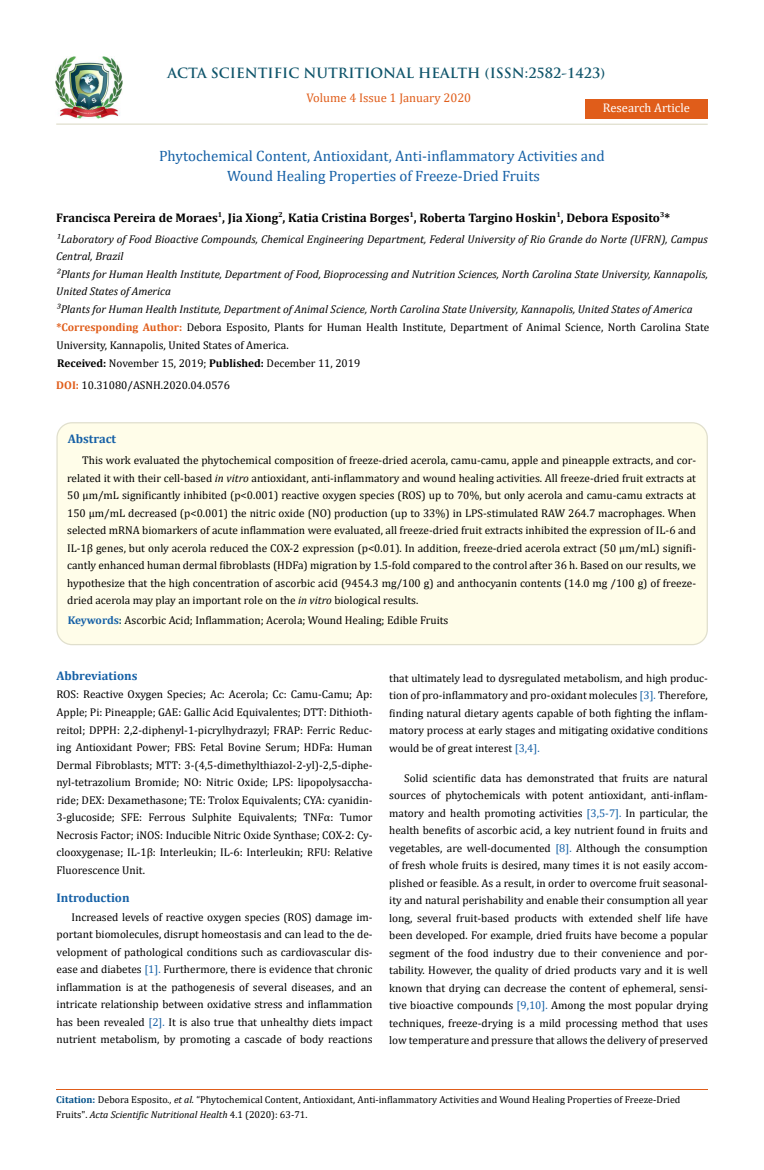
<style>
.page{position:relative;width:764px;height:1170px;background:#fff}
.page>*{position:absolute;margin:0;border:0;box-sizing:border-box;transform-origin:0 0}
.t1{font:15px/20px "Cambria";color:#1560a6;text-align:center}
.t2{font:700 13.75px "Trajan Pro";color:#0e546a}
.t3{font:700 12.5px "Cambria";color:#000}
.t4{font:700 12.5px "Cambria";color:#1560a6}
.t5{font:12.5px "Cambria";color:#e05d1a}
.t6{font:12.5px "Cambria";color:#fff}
.t7{font:11.25px/17.5px "Cambria";color:#000;text-align:justify}
.t8{font:italic 11.25px/17.5px "Cambria";color:#000}
.t9{font:10px/15px "Cambria";color:#000}
.s1{font-weight:700;color:#e05d1a}
.s2{font-weight:700}
.s3{font-style:italic}
.s4{font-weight:700;color:#1560a6}
.s5{font-weight:700;color:#0e546a}
.s6{color:#1560a6}
.s7{font-weight:700;color:#035089}
</style>
<div class="page">
<img style="left:56px;top:57px;width:66px;height:61px">
<div style="left:585px;top:99px;width:122px;height:20px;background:#e05d1a"></div>
<div style="left:57px;top:423px;width:650px;height:222px;background:#fffde9;border-radius:15px"></div>
<div style="left:56px;top:422px;width:652px;height:223px;border:1px solid #e0dfcd;border-radius:15px"></div>
<hr style="left:56px;top:123px;width:651px;height:2px;background:#e0dfcd">
<hr style="left:56px;top:1089px;width:651px;height:1px;background:#e05d1a">
<p class="t2" style="left:167px;top:64px;width:439px">ACTA SCIENTIFIC NUTRITIONAL HEALTH (ISSN:2582-1423)</p>
<p class="t5" style="left:306px;top:91px;width:166px">Volume 4 Issue 1 January 2020</p>
<p class="t6" style="left:603px;top:100px;width:89px">Research Article</p>
<h1 class="t1" style="left:159px;top:146px;width:447px">Phytochemical Content, Antioxidant, Anti-inflammatory Activities and<br>Wound Healing Properties of Freeze-Dried Fruits</h1>
<p class="t3" style="left:56px;top:209px;width:615px">Francisca Pereira de Moraes<sup>1</sup>, Jia Xiong<sup>2</sup>, Katia Cristina Borges<sup>1</sup>, Roberta Targino Hoskin<sup>1</sup>, Debora Esposito<sup>3</sup>*</p>
<p class="t8" style="left:56px;top:229px;width:653px">¹Laboratory of Food Bioactive Compounds, Chemical Engineering Department, Federal University of Rio Grande do Norte (UFRN), Campus Central, Brazil<br>²Plants for Human Health Institute, Department of Food, Bioprocessing and Nutrition Sciences, North Carolina State University, Kannapolis, United States of America<br>³Plants for Human Health Institute, Department of Animal Science, North Carolina State University, Kannapolis, United States of America</p>
<p class="t7" style="left:56px;top:319px;width:654px"><span class="s1">*Corresponding Author:</span> Debora Esposito, Plants for Human Health Institute, Department of Animal Science, North Carolina State<br>University, Kannapolis, United States of America.</p>
<p class="t7" style="left:57px;top:355px;width:304px"><span class="s2">Received:</span> November 15, 2019; <span class="s2">Published:</span> December 11, 2019</p>
<p class="t7" style="left:56px;top:376px;width:175px"><span class="s1">DOI:</span> 10.31080/ASNH.2020.04.0576</p>
<p class="t4" style="left:68px;top:430px;width:50px">Abstract</p>
<p class="t7" style="left:67px;top:452px;width:630px;text-indent:15px">This work evaluated the phytochemical composition of freeze-dried acerola, camu-camu, apple and pineapple extracts, and cor&shy;related it with their cell-based <span class="s3">in vitro</span> antioxidant, anti-inflammatory and wound healing activities. All freeze-dried fruit extracts at 50 µm/mL significantly inhibited (p&lt;0.001) reactive oxygen species (ROS) up to 70%, but only acerola and camu-camu extracts at 150 µm/mL decreased (p&lt;0.001) the nitric oxide (NO) production (up to 33%) in LPS-stimulated RAW 264.7 macrophages. When selected mRNA biomarkers of acute inflammation were evaluated, all freeze-dried fruit extracts inhibited the expression of IL-6 and IL-1β genes, but only acerola reduced the COX-2 expression (p&lt;0.01). In addition, freeze-dried acerola extract (50 µm/mL) signifi&shy;cantly enhanced human dermal fibroblasts (HDFa) migration by 1.5-fold compared to the control after 36 h. Based on our results, we hypothesize that the high concentration of ascorbic acid (9454.3 mg/100 g) and anthocyanin contents (14.0 mg /100 g) of freeze&shy;dried acerola may play an important role on the <span class="s3">in vitro</span> biological results.</p>
<p class="t7" style="left:68px;top:611px;width:382px"><span class="s4">Keywords</span><span class="s5">:</span> Ascorbic Acid; Inflammation; Acerola; Wound Healing; Edible Fruits</p>
<p class="t4" style="left:56px;top:667px;width:82px">Abbreviations</p>
<p class="t7" style="left:56px;top:686px;width:317px">ROS: Reactive Oxygen Species; Ac: Acerola; Cc: Camu-Camu; Ap:<br>Apple; Pi: Pineapple; GAE: Gallic Acid Equivalentes; DTT: Dithioth&shy;reitol; DPPH: 2,2-diphenyl-1-picrylhydrazyl; FRAP: Ferric Reduc&shy;ing Antioxidant Power; FBS: Fetal Bovine Serum; HDFa: Human Dermal Fibroblasts; MTT: 3-(4,5-dimethylthiazol-2-yl)-2,5-diphe&shy;nyl-tetrazolium Bromide; NO: Nitric Oxide; LPS: lipopolysaccha&shy;ride; DEX: Dexamethasone; TE: Trolox Equivalents; CYA: cyanidin-3-glucoside; SFE: Ferrous Sulphite Equivalents; TNFα: Tumor Necrosis Factor; iNOS: Inducible Nitric Oxide Synthase; COX-2: Cy&shy;clooxygenase; IL-1β: Interleukin; IL-6: Interleukin; RFU: Relative Fluorescence Unit.</p>
<p class="t4" style="left:56px;top:889px;width:75px">Introduction</p>
<p class="t7" style="left:57px;top:908px;width:317px;text-indent:15px">Increased levels of reactive oxygen species (ROS) damage im&shy;portant biomolecules, disrupt homeostasis and can lead to the de&shy;velopment of pathological conditions such as cardiovascular dis&shy;ease and diabetes <span class="s6">[1].</span> Furthermore, there is evidence that chronic inflammation is at the pathogenesis of several diseases, and an intricate relationship between oxidative stress and inflammation has been revealed <span class="s6">[2].</span> It is also true that unhealthy diets impact nutrient metabolism, by promoting a cascade of body reactions</p>
<p class="t7" style="left:389px;top:669px;width:320px">that ultimately lead to dysregulated metabolism, and high produc&shy;tion of pro-inflammatory and pro-oxidant molecules <span class="s6">[3].</span> Therefore, finding natural dietary agents capable of both fighting the inflam&shy;matory process at early stages and mitigating oxidative conditions would be of great interest <span class="s6">[3,4].</span></p>
<p class="t7" style="left:389px;top:769px;width:320px;text-indent:15px">Solid scientific data has demonstrated that fruits are natural sources of phytochemicals with potent antioxidant, anti-inflam&shy;matory and health promoting activities <span class="s6">[3,5-7].</span> In particular, the health benefits of ascorbic acid, a key nutrient found in fruits and vegetables, are well-documented <span class="s6">[8].</span> Although the consumption of fresh whole fruits is desired, many times it is not easily accom&shy;plished or feasible. As a result, in order to overcome fruit seasonal&shy;ity and natural perishability and enable their consumption all year long, several fruit-based products with extended shelf life have been developed. For example, dried fruits have become a popular segment of the food industry due to their convenience and por&shy;tability. However, the quality of dried products vary and it is well known that drying can decrease the content of ephemeral, sensi&shy;tive bioactive compounds <span class="s6">[9,10].</span> Among the most popular drying techniques, freeze-drying is a mild processing method that uses low temperature and pressure that allows the delivery of preserved</p>
<p class="t9" style="left:56px;top:1092px;width:626px"><span class="s7">Citation:</span> Debora Esposito<span class="s3">., et al.</span> “Phytochemical Content, Antioxidant, Anti-inflammatory Activities and Wound Healing Properties of Freeze-Dried<br>Fruits". <span class="s3">Acta Scientific Nutritional Health</span> 4.1 (2020): 63-71.</p>
</div>
